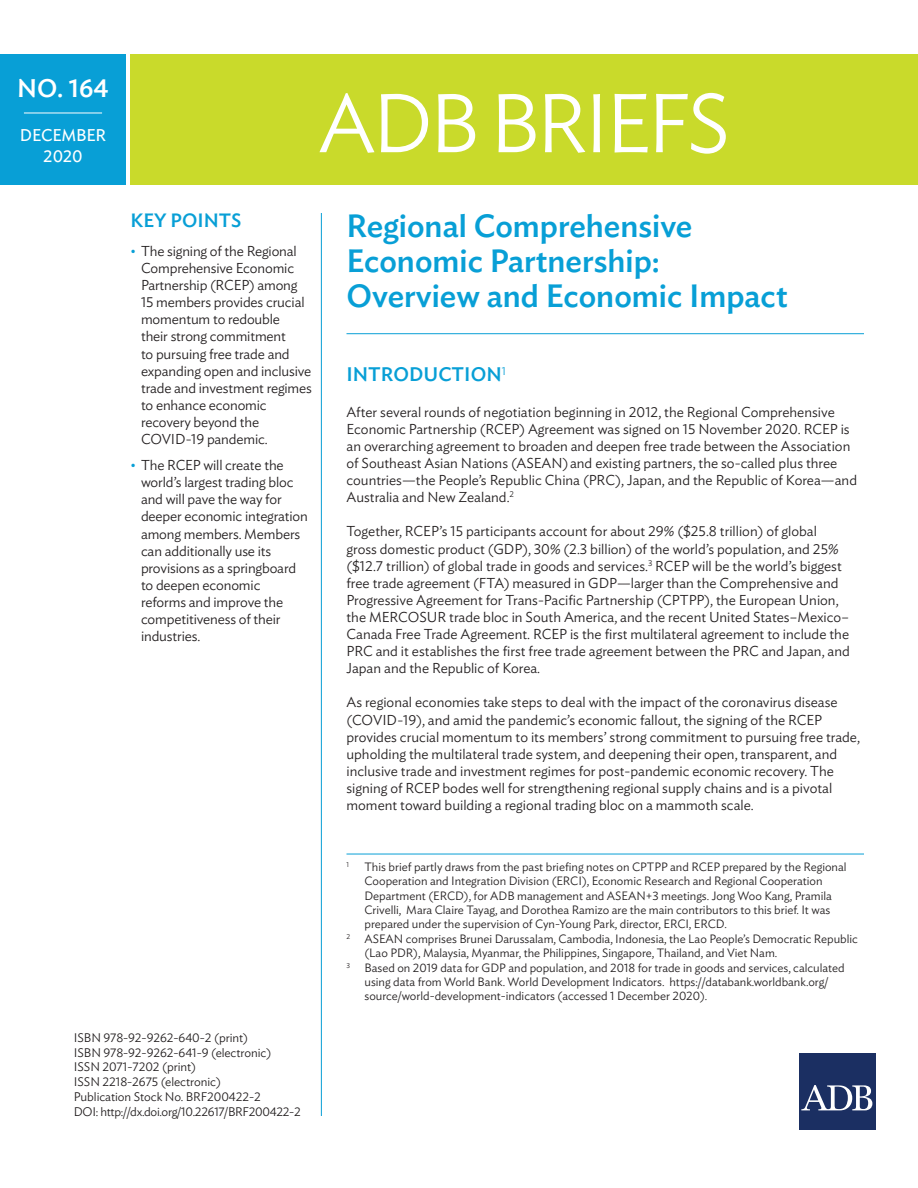
<style>
.page{position:relative;width:918px;height:1188px;background:#fff}
.page>*{position:absolute;margin:0;border:0;box-sizing:border-box;transform-origin:0 0}
.t1{font:300 82.35px "Ideal Sans";letter-spacing:-.04em;color:#fff}
.t2{font:500 31.95px/35px "Ideal Sans";color:#089fd6}
.t3{font:500 25.35px "Ideal Sans";color:#fff}
.t4{font:500 19.5px "Ideal Sans";color:#089fd6}
.t5{font:500 19.2px "Ideal Sans";color:#089fd6}
.t6{font:16.95px/20.2px "Ideal Sans";letter-spacing:-.01em;color:#fff;text-align:center}
.t7{font:300 14.25px/17.1px "Ideal Sans";color:#231f20}
.t8{font:300 12.3px/14.9px "Ideal Sans";letter-spacing:-.005em;color:#231f20}
.t9{font:300 12px "Ideal Sans";color:#231f20}
.t10{font:300 11.4px "Ideal Sans";color:#089fd6}
.t11{font:300 7.05px "Ideal Sans";color:#231f20}
.s1{font-size:13.2px;color:#089fd6}
</style>
<div class="page">
<div style="left:130px;top:54px;width:788px;height:130px;background:#c9da2b"></div>
<div style="left:0;top:54px;width:126px;height:130px;background:#089fd6"></div>
<hr style="left:24px;top:113px;width:78px;height:1px;background:#fff">
<hr style="left:346px;top:333px;width:518px;height:1px;background:#089fd6">
<hr style="left:321px;top:213px;width:1px;height:903px;background:#089fd6">
<div style="left:800px;top:1053px;width:76px;height:77px;background:#1b2f62"></div>
<svg style="left:801px;top:1085px;width:71px;height:25px"></svg>
<hr style="left:346px;top:854px;width:518px;height:1px;background:#089fd6">
<h3 class="t3" style="left:17px;top:69px;width:93px">NO. 164</h3>
<p class="t6" style="left:20px;top:124px;width:88px">DECEMBER<br>2020</p>
<h1 class="t1" style="left:318px;top:60px;width:413px">ADB BRIEFS</h1>
<h3 class="t5" style="left:130px;top:205px;width:113px">KEY POINTS</h3>
<p class="t7" style="left:141px;top:241px;width:173px;text-indent:-10px"><span class="s1">•</span> The signing of the Regional<br>Comprehensive Economic<br>Partnership (RCEP) among<br>15 members provides crucial momentum to redouble<br>their strong commitment<br>to pursuing free trade and expanding open and inclusive trade and investment regimes to enhance economic recovery beyond the<br>COVID-19 pandemic.</p>
<p class="t7" style="left:141px;top:455px;width:168px;text-indent:-10px"><span class="s1">•</span> The RCEP will create the world’s largest trading bloc and will pave the way for deeper economic integration among members. Members can additionally use its provisions as a springboard to deepen economic reforms and improve the competitiveness of their industries.</p>
<p class="t8" style="left:74px;top:1029px;width:228px">ISBN 978-92-9262-640-2 (print)<br>ISBN 978-92-9262-641-9 (electronic)<br>ISSN 2071-7202 (print)<br>ISSN 2218-2675 (electronic)<br>Publication Stock No. BRF200422-2<br>DOI: http://dx.doi.org/10.22617/BRF200422-2</p>
<h2 class="t2" style="left:346px;top:206px;width:443px">Regional Comprehensive<br>Economic Partnership:<br>Overview and Economic Impact</h2>
<h3 class="t4" style="left:346px;top:359px;width:21px">Intro</h3>
<h3 class="t4" style="left:409px;top:359px;width:43px">duction</h3>
<p class="t10" style="left:502px;top:362px;width:6px">1</p>
<p class="t7" style="left:346px;top:402px;width:512px">After several rounds of negotiation beginning in 2012, the Regional Comprehensive Economic Partnership (RCEP) Agreement was signed on 15 November 2020. RCEP is an overarching agreement to broaden and deepen free trade between the Association of Southeast Asian Nations (ASEAN) and existing partners, the so-called plus three countries—the People’s Republic China (PRC), Japan, and the Republic of Korea—and Australia and New Zealand.<sup>2</sup></p>
<p class="t7" style="left:346px;top:522px;width:505px">Together, RCEP’s 15 participants account for about 29% ($25.8 trillion) of global gross domestic product (GDP), 30% (2.3 billion) of the world’s population, and 25% ($12.7 trillion) of global trade in goods and services.<sup>3</sup> RCEP will be the world’s biggest free trade agreement (FTA) measured in GDP—larger than the Comprehensive and Progressive Agreement for Trans-Pacific Partnership (CPTPP), the European Union, the MERCOSUR trade bloc in South America, and the recent United States–Mexico– Canada Free Trade Agreement. RCEP is the first multilateral agreement to include the PRC and it establishes the first free trade agreement between the PRC and Japan, and Japan and the Republic of Korea.</p>
<p class="t7" style="left:346px;top:693px;width:515px">As regional economies take steps to deal with the impact of the coronavirus disease (COVID-19), and amid the pandemic’s economic fallout, the signing of the RCEP provides crucial momentum to its members’ strong commitment to pursuing free trade, upholding the multilateral trade system, and deepening their open, transparent, and inclusive trade and investment regimes for post-pandemic economic recovery. The signing of RCEP bodes well for strengthening regional supply chains and is a pivotal moment toward building a regional trading bloc on a mammoth scale.</p>
<p class="t11" style="left:346px;top:859px;width:4px">1</p>
<p class="t9" style="left:364px;top:858px;width:484px">This brief partly draws from the past briefing notes on CPTPP and RCEP prepared by the Regional</p>
<p class="t9" style="left:364px;top:872px;width:460px">Cooperation and Integration Division (ERCI), Economic Research and Regional Cooperation</p>
<p class="t9" style="left:364px;top:886px;width:469px">Department (ERCD), for ADB management and ASEAN+3 meetings. Jong Woo Kang, Pramila</p>
<p class="t9" style="left:364px;top:901px;width:467px">Crivelli, Mara Claire Tayag, and Dorothea Ramizo are the main contributors to this brief. It was</p>
<p class="t9" style="left:364px;top:915px;width:364px">prepared under the supervision of Cyn-Young Park, director, ERCI, ERCD.</p>
<p class="t9" style="left:346px;top:930px;width:513px"><sup>2</sup> ASEAN comprises Brunei Darussalam, Cambodia, Indonesia, the Lao People’s Democratic Republic</p>
<p class="t9" style="left:365px;top:944px;width:414px">(Lao PDR), Malaysia, Myanmar, the Philippines, Singapore, Thailand, and Viet Nam.</p>
<p class="t9" style="left:346px;top:958px;width:500px"><sup>3</sup> Based on 2019 data for GDP and population, and 2018 for trade in goods and services, calculated</p>
<p class="t9" style="left:364px;top:973px;width:465px">using data from World Bank. World Development Indicators. https://databank.worldbank.org/</p>
<p class="t9" style="left:364px;top:987px;width:344px">source/world-development-indicators (accessed 1 December 2020).</p>
</div>
